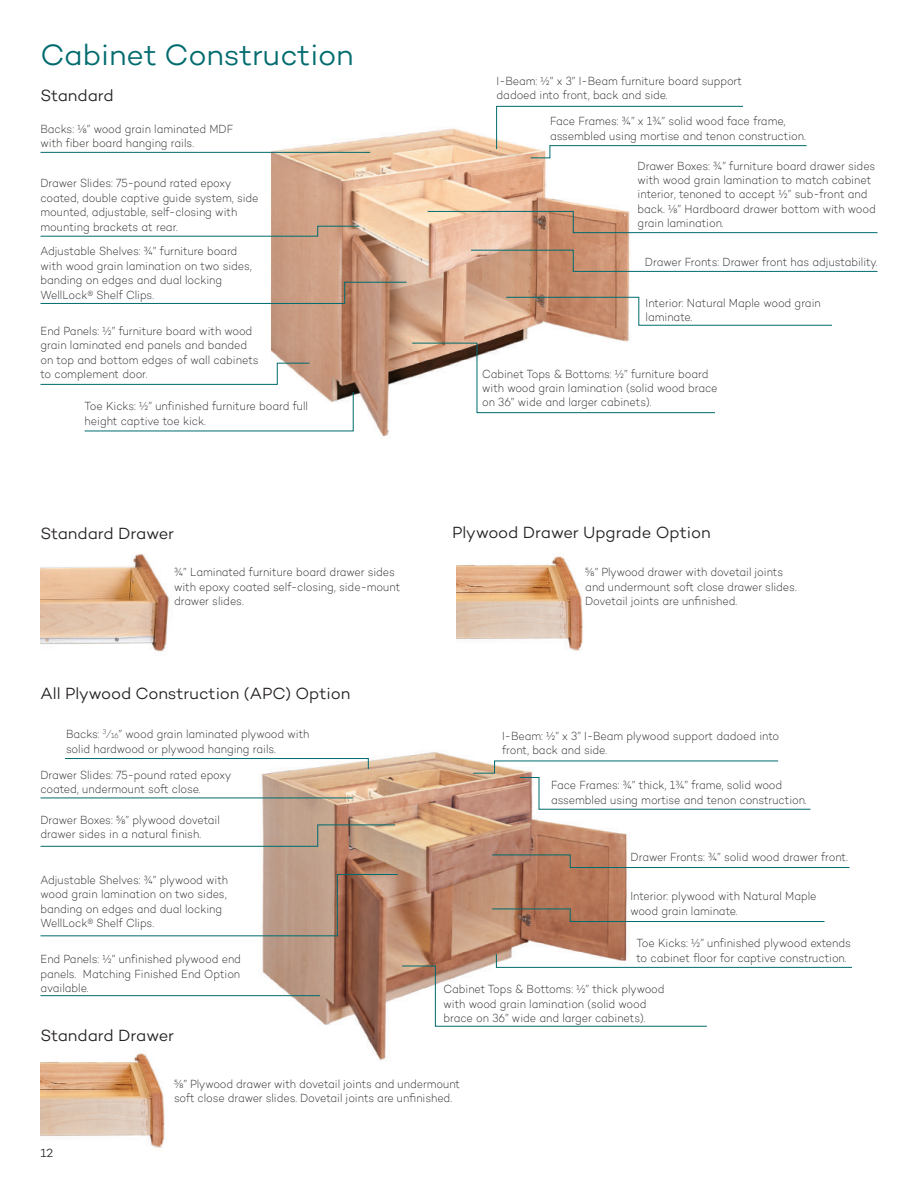
<style>
.page{position:relative;width:918px;height:1188px;background:#fff}
.page>*{position:absolute;margin:0;border:0;box-sizing:border-box;transform-origin:0 0}
.t1{font:300 30px "Campton";letter-spacing:-.005em;color:#006b6e}
.t2{font:300 16.5px "Campton";letter-spacing:-.005em;color:#231f20}
.t3{font:200 12px/14.4px "Campton";letter-spacing:-.005em;color:#231f20;scale:.9 1}
.t4{font:300 12px "Campton";color:#231f20}
.s1{font-size:7.5px}
</style>
<div class="page">
<img style="left:252px;top:752px;width:378px;height:310px">
<img style="left:41px;top:554px;width:128px;height:98px">
<img style="left:40px;top:1053px;width:125px;height:95px">
<img style="left:457px;top:556px;width:126px;height:95px">
<img style="left:259px;top:128px;width:382px;height:309px">
<svg style="left:40px;top:226px;width:320px;height:11px"></svg>
<svg style="left:40px;top:824px;width:356px;height:23px"></svg>
<svg style="left:492px;top:854px;width:358px;height:14px"></svg>
<svg style="left:492px;top:908px;width:333px;height:14px"></svg>
<svg style="left:40px;top:282px;width:367px;height:22px"></svg>
<svg style="left:40px;top:874px;width:358px;height:62px"></svg>
<svg style="left:40px;top:363px;width:270px;height:22px"></svg>
<svg style="left:84px;top:391px;width:270px;height:41px"></svg>
<svg style="left:427px;top:211px;width:451px;height:22px"></svg>
<svg style="left:473px;top:760px;width:338px;height:50px"></svg>
<svg style="left:496px;top:106px;width:311px;height:52px"></svg>
<svg style="left:470px;top:250px;width:408px;height:22px"></svg>
<svg style="left:506px;top:297px;width:326px;height:29px"></svg>
<svg style="left:412px;top:343px;width:303px;height:70px"></svg>
<hr style="left:40px;top:152px;width:330px;height:1px;background:#006b6e">
<svg style="left:65px;top:758px;width:304px;height:12px"></svg>
<svg style="left:402px;top:954px;width:451px;height:73px"></svg>
<hr style="left:40px;top:995px;width:280px;height:1px;background:#006b6e">
<hr style="left:40px;top:798px;width:313px;height:1px;background:#006b6e">
<h1 class="t1" style="left:40px;top:36px;width:315px">Cabinet Construction</h1>
<h2 class="t2" style="left:40px;top:85px;width:75px">Standard</h2>
<p class="t3" style="left:40px;top:121px;width:216px">Backs: ⅛” wood grain laminated MDF with fiber board hanging rails.</p>
<p class="t3" style="left:40px;top:176px;width:244px">Drawer Slides: 75-pound rated epoxy coated, double captive guide system, side mounted, adjustable, self-closing with mounting brackets at rear.</p>
<p class="t3" style="left:40px;top:244px;width:236px">Adjustable Shelves: ¾” furniture board with wood grain lamination on two sides, banding on edges and dual locking WellLock® Shelf Clips.</p>
<p class="t3" style="left:40px;top:324px;width:244px">End Panels: ½” furniture board with wood grain laminated end panels and banded on top and bottom edges of wall cabinets to complement door.</p>
<p class="t3" style="left:85px;top:399px;width:250px">Toe Kicks: ½” unfinished furniture board full height captive toe kick.</p>
<h2 class="t2" style="left:40px;top:523px;width:135px">Standard Drawer</h2>
<p class="t3" style="left:174px;top:565px;width:253px">¾” Laminated furniture board drawer sides with epoxy coated self-closing, side-mount drawer slides.</p>
<h2 class="t2" style="left:40px;top:683px;width:311px">All Plywood Construction (APC) Option</h2>
<p class="t3" style="left:66px;top:727px;width:272px">Backs: <sup>3</sup>⁄<span class="s1">16</span>” wood grain laminated plywood with solid hardwood or plywood hanging rails.</p>
<p class="t3" style="left:40px;top:768px;width:214px">Drawer Slides: 75-pound rated epoxy coated, undermount soft close.</p>
<p class="t3" style="left:40px;top:812px;width:201px">Drawer Boxes: ⅝” plywood dovetail drawer sides in a natural finish.</p>
<p class="t3" style="left:40px;top:872px;width:210px">Adjustable Shelves: ¾” plywood with wood grain lamination on two sides, banding on edges and dual locking<br>WellLock® Shelf Clips.</p>
<p class="t3" style="left:40px;top:952px;width:224px;text-align:justify">End Panels: ½” unfinished plywood end panels. Matching Finished End Option available.</p>
<h2 class="t2" style="left:40px;top:1026px;width:135px">Standard Drawer</h2>
<p class="t3" style="left:497px;top:73px;width:274px">I-Beam: ½” x 3” I-Beam furniture board support dadoed into front, back and side.</p>
<p class="t3" style="left:550px;top:114px;width:286px">Face Frames: ¾” x 1¾” solid wood face frame, assembled using mortise and tenon construction.</p>
<p class="t3" style="left:638px;top:158px;width:266px">Drawer Boxes: ¾” furniture board drawer sides with wood grain lamination to match cabinet interior, tenoned to accept ½” sub-front and back. ⅛” Hardboard drawer bottom with wood grain lamination.</p>
<p class="t3" style="left:645px;top:254px;width:260px">Drawer Fronts: Drawer front has adjustability.</p>
<p class="t3" style="left:646px;top:295px;width:196px">Interior: Natural Maple wood grain laminate.</p>
<p class="t3" style="left:482px;top:366px;width:263px">Cabinet Tops &amp; Bottoms: ½” furniture board with wood grain lamination (solid wood brace on 36” wide and larger cabinets).</p>
<h2 class="t2" style="left:452px;top:522px;width:260px">Plywood Drawer Upgrade Option</h2>
<p class="t3" style="left:585px;top:565px;width:236px">⅝” Plywood drawer with dovetail joints and undermount soft close drawer slides.<br>Dovetail joints are unfinished.</p>
<p class="t3" style="left:502px;top:728px;width:309px">I-Beam: ½” x 3” I-Beam plywood support dadoed into front, back and side.</p>
<p class="t3" style="left:551px;top:778px;width:286px">Face Frames: ¾” thick, 1¾” frame, solid wood assembled using mortise and tenon construction.</p>
<p class="t3" style="left:631px;top:849px;width:243px">Drawer Fronts: ¾” solid wood drawer front.</p>
<p class="t3" style="left:630px;top:889px;width:208px">Interior: plywood with Natural Maple wood grain laminate.</p>
<p class="t3" style="left:637px;top:936px;width:240px">Toe Kicks: ½” unfinished plywood extends to cabinet floor for captive construction.</p>
<p class="t3" style="left:444px;top:982px;width:247px">Cabinet Tops &amp; Bottoms: ½” thick plywood with wood grain lamination (solid wood brace on 36” wide and larger cabinets).</p>
<p class="t4" style="left:40px;top:1146px;width:14px">12</p>
<p class="t3" style="left:174px;top:1076px;width:319px">⅝” Plywood drawer with dovetail joints and undermount soft close drawer slides. Dovetail joints are unfinished.</p>
</div>
